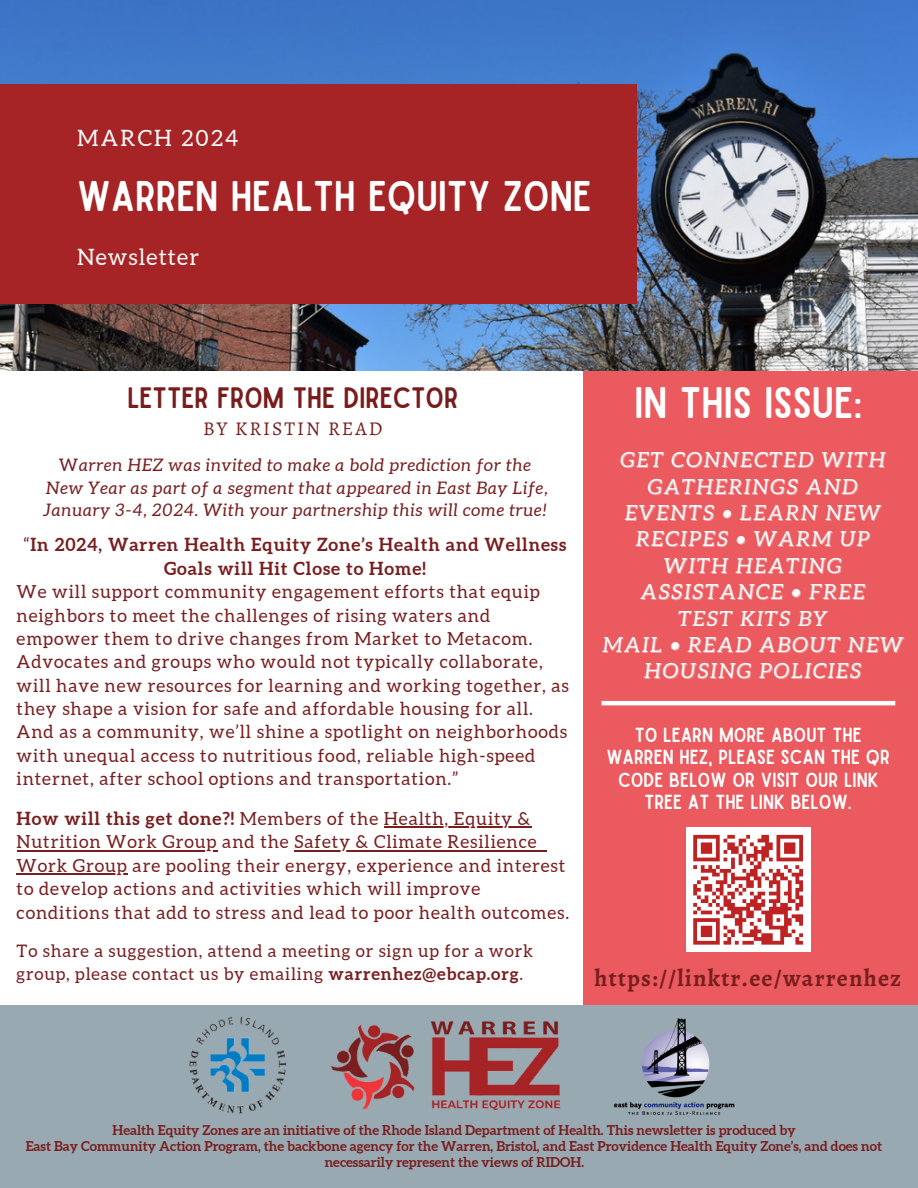
<style>
.page{position:relative;width:918px;height:1188px;background:#fff}
.page>*{position:absolute;margin:0;border:0;box-sizing:border-box;transform-origin:0 0}
.t1{font:42.15px "Sailors";color:#fff}
.t2{font:40.95px "Sailors";color:#fff}
.t3{font:28.2px "Sailors";color:#781c1c}
.t4{font:700 24px "Alegreya";letter-spacing:.05em;color:#791e1f}
.t5{font:22.5px "Aleo";letter-spacing:.05em;color:#fafafa}
.t6{font:22.5px "Aleo";letter-spacing:.1em;color:#fafafa}
.t7{font:italic 20.85px/26.4px "Aleo";letter-spacing:.1em;color:#fafafa;text-align:center}
.t8{font:19.5px/22.5px "Sailors";color:#fff;text-align:center}
.t9{font:19.5px "Alegreya";letter-spacing:.1em;color:#781c1c}
.t10{font:18px/23.4px "Aleo";letter-spacing:.05em;color:#791e1f}
.t11{font:700 18px/24px "Aleo";letter-spacing:.05em;color:#791e1f;text-align:center}
.t12{font:italic 17.25px/22.6px "Aleo";letter-spacing:.05em;color:#791e1f}
.t13{font:17.25px/23.4px "Aleo";letter-spacing:.05em;color:#791e1f}
.t14{font:700 13.5px/15.8px "Aleo";color:#791e1f;text-align:center}
.s1{font-style:normal}
.s2{font-weight:400}
.s3{font-weight:700}
</style>
<div class="page">
<div style="left:584px;top:152px;width:334px;height:1036px;background:#ea5a5e"></div>
<img style="left:0;top:0;width:918px;height:370px">
<div style="left:0;top:84px;width:637px;height:219px;background:#a62426"></div>
<div style="left:0;top:1005px;width:918px;height:183px;background:#98a9b1"></div>
<img style="left:331px;top:1021px;width:230px;height:89px">
<img style="left:614px;top:1018px;width:121px;height:97px">
<img style="left:189px;top:1017px;width:97px;height:97px">
<hr style="left:602px;top:701px;width:293px;height:4px;background:#fff">
<div style="left:686px;top:827px;width:125px;height:125px;background:#fff"></div>
<svg style="left:693px;top:834px;width:110px;height:111px"></svg>
<hr style="left:384px;top:826px;width:147px;height:2px;background:#791e1f">
<hr style="left:17px;top:850px;width:201px;height:1px;background:#791e1f">
<hr style="left:295px;top:850px;width:242px;height:1px;background:#791e1f">
<hr style="left:17px;top:873px;width:111px;height:2px;background:#791e1f">
<p class="t6" style="left:77px;top:125px;width:163px">MARCH 2024</p>
<p class="t2" style="left:77px;top:181px;width:516px">WARREN HEALTH EQUITY ZONE</p>
<p class="t5" style="left:77px;top:244px;width:124px">Newsletter</p>
<h2 class="t3" style="left:127px;top:388px;width:333px">LETTER FROM THE DIRECTOR</h2>
<p class="t9" style="left:203px;top:415px;width:181px">BY KRISTIN READ</p>
<p class="t12" style="left:59px;top:454px;width:473px"><span class="s1">W</span>arren HEZ was invited to make a bold prediction for the</p>
<p class="t12" style="left:43px;top:476px;width:506px">New Year as part of a segment that appeared in East Bay Life,<br>January 3-4, 2024. With your partnership this will come true!</p>
<p class="t11" style="left:23px;top:532px;width:544px"><span class="s2">“</span>In 2024, Warren Health Equity Zone’s Health and Wellness<br>Goals will Hit Close to Home!</p>
<p class="t10" style="left:17px;top:580px;width:554px">We will support community engagement efforts that equip neighbors to meet the challenges of rising waters and empower them to drive changes from Market to Metacom.<br>Advocates and groups who would not typically collaborate, will have new resources for learning and working together, as they shape a vision for safe and affordable housing for all.<br>And as a community, we’ll shine a spotlight on neighborhoods with unequal access to nutritious food, reliable high-speed internet, after school options and transportation.”</p>
<h5 class="t10" style="left:17px;top:807px;width:515px"><span class="s3">How will this get done?!</span> Members of the Health, Equity &amp;</h5>
<p class="t10" style="left:17px;top:830px;width:521px">Nutrition Work Group and the Safety &amp; Climate Resilience</p>
<p class="t10" style="left:17px;top:854px;width:554px">Work Group are pooling their energy, experience and interest to develop actions and activities which will improve conditions that add to stress and lead to poor health outcomes.</p>
<p class="t13" style="left:17px;top:939px;width:518px">To share a suggestion, attend a meeting or sign up for a work group, please contact us by emailing <span class="s3">warrenhez@ebcap.org</span>.</p>
<p class="t1" style="left:634px;top:387px;width:230px">IN THIS ISSUE:</p>
<p class="t7" style="left:621px;top:447px;width:266px">GET CONNECTED WITH</p>
<p class="t7" style="left:648px;top:473px;width:211px">GATHERINGS AND</p>
<p class="t7" style="left:625px;top:499px;width:257px">EVENTS • LEARN NEW</p>
<p class="t7" style="left:636px;top:526px;width:235px">RECIPES • WARM UP</p>
<p class="t7" style="left:603px;top:552px;width:302px">WITH HEATING<br>ASSISTANCE • FREE<br>TEST KITS BY<br>MAIL • READ ABOUT NEW<br>HOUSING POLICIES</p>
<p class="t8" style="left:607px;top:724px;width:285px">TO LEARN MORE ABOUT THE<br>WARREN HEZ, PLEASE SCAN THE QR<br>CODE BELOW OR VISIT OUR LINK<br>TREE AT THE LINK BELOW.</p>
<h3 class="t4" style="left:595px;top:962px;width:308px">https://linktr.ee/warrenhez</h3>
<p class="t14" style="left:26px;top:1123px;width:858px">Health Equity Zones are an initiative of the Rhode Island Department of Health. This newsletter is produced by<br>East Bay Community Action Program, the backbone agency for the Warren, Bristol, and East Providence Health Equity Zone’s, and does not necessarily represent the views of RIDOH.</p>
</div>
